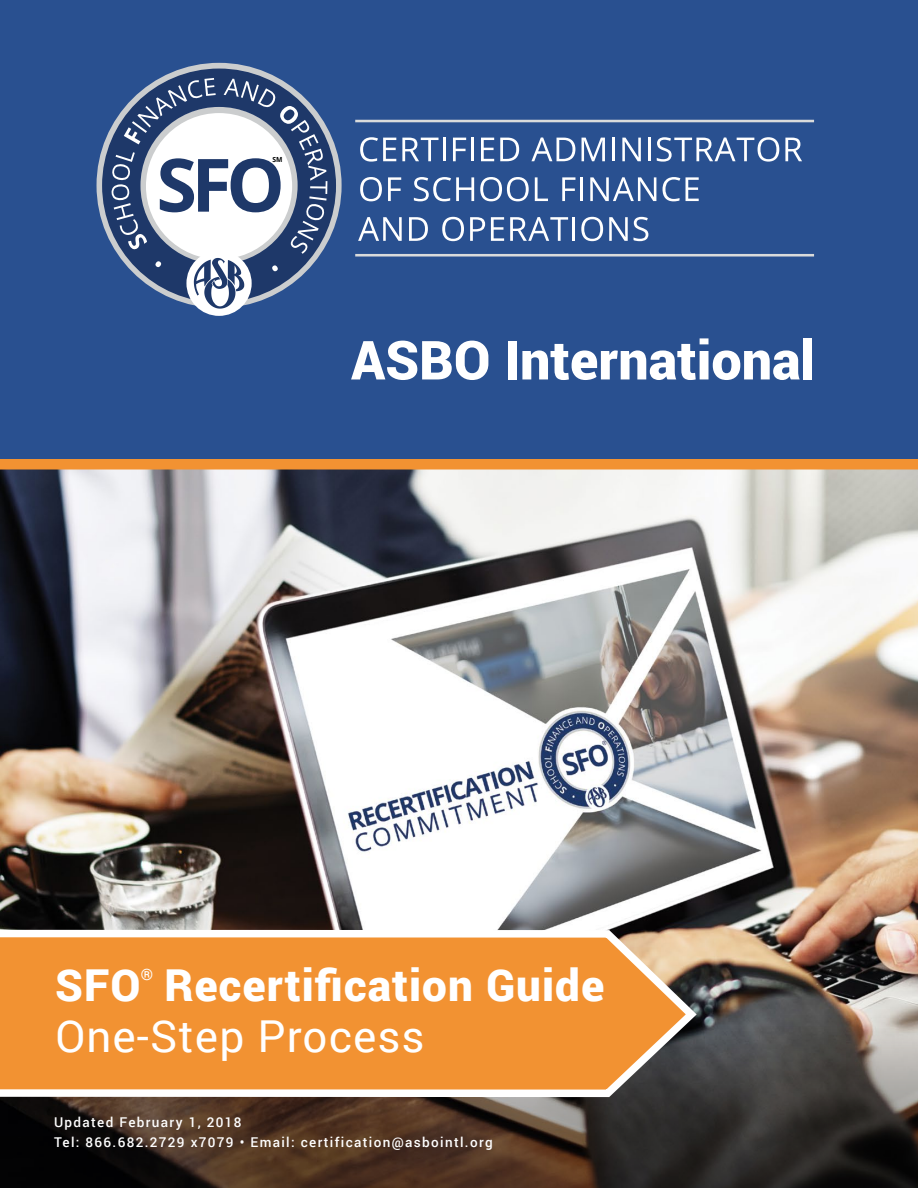
<style>
.page{position:relative;width:918px;height:1188px;background:#fff}
.page>*{position:absolute;margin:0;border:0;box-sizing:border-box;transform-origin:0 0}
.t1{font:900 53.85px "Roboto";color:#fff}
.t2{font:900 43.95px "Roboto";letter-spacing:.025em;color:#fff}
.t3{font:43.95px "Roboto";letter-spacing:.025em;color:#fff}
.t4{font:900 15.75px "Roboto";color:#fff}
.t5{font:500 13.5px/19.5px "Roboto";letter-spacing:.1em;color:#fff}
.t6{font:700 7.05px "Open Sans";color:#000304;scale:.96 1}
</style>
<div class="page">
<img style="left:0;top:470px;width:918px;height:540px">
<svg style="left:0;top:1010px;width:918px;height:178px;background:#3f332c"></svg>
<div style="left:0;top:0;width:918px;height:464px;background:#295090"></div>
<hr style="left:355px;top:120px;width:459px;height:2px;background:#dadbdb">
<hr style="left:355px;top:254px;width:459px;height:3px;background:#dadbdb">
<svg style="left:360px;top:137px;width:36px;height:25px"></svg>
<svg style="left:402px;top:138px;width:37px;height:23px"></svg>
<hr style="left:443px;top:138px;width:3px;height:23px;background:#fff">
<svg style="left:453px;top:138px;width:13px;height:23px"></svg>
<hr style="left:471px;top:138px;width:3px;height:23px;background:#fff">
<svg style="left:481px;top:138px;width:13px;height:23px"></svg>
<svg style="left:500px;top:138px;width:19px;height:23px"></svg>
<svg style="left:531px;top:138px;width:44px;height:23px"></svg>
<svg style="left:582px;top:138px;width:23px;height:23px"></svg>
<hr style="left:612px;top:138px;width:3px;height:23px;background:#fff">
<svg style="left:622px;top:138px;width:19px;height:23px"></svg>
<hr style="left:648px;top:138px;width:3px;height:23px;background:#fff">
<svg style="left:657px;top:137px;width:122px;height:25px"></svg>
<svg style="left:785px;top:138px;width:17px;height:23px"></svg>
<svg style="left:360px;top:177px;width:22px;height:24px"></svg>
<svg style="left:388px;top:177px;width:13px;height:24px"></svg>
<svg style="left:414px;top:177px;width:60px;height:24px"></svg>
<svg style="left:480px;top:177px;width:49px;height:24px"></svg>
<svg style="left:535px;top:177px;width:13px;height:24px"></svg>
<svg style="left:562px;top:177px;width:13px;height:24px"></svg>
<hr style="left:580px;top:177px;width:3px;height:24px;background:#fff">
<svg style="left:590px;top:177px;width:66px;height:24px"></svg>
<svg style="left:663px;top:177px;width:17px;height:24px"></svg>
<svg style="left:686px;top:177px;width:13px;height:24px"></svg>
<svg style="left:358px;top:217px;width:44px;height:24px"></svg>
<svg style="left:409px;top:217px;width:19px;height:24px"></svg>
<svg style="left:442px;top:217px;width:22px;height:24px"></svg>
<svg style="left:470px;top:217px;width:15px;height:24px"></svg>
<svg style="left:491px;top:217px;width:13px;height:24px"></svg>
<svg style="left:510px;top:217px;width:58px;height:24px"></svg>
<hr style="left:573px;top:217px;width:2px;height:24px;background:#fff">
<svg style="left:581px;top:217px;width:22px;height:24px"></svg>
<svg style="left:609px;top:217px;width:19px;height:24px"></svg>
<svg style="left:634px;top:217px;width:14px;height:24px"></svg>
<svg style="left:97px;top:63px;width:245px;height:159px"></svg>
<svg style="left:102px;top:69px;width:234px;height:174px"></svg>
<div style="left:186px;top:251px;width:66px;height:65px;background:#fff;border-radius:50%"></div>
<svg style="left:111px;top:78px;width:216px;height:231px"></svg>
<div style="left:0;top:459px;width:918px;height:11px;background:#f29232"></div>
<svg style="left:0;top:926px;width:702px;height:178px;background:#e19448"></svg>
<p class="t6" style="left:272px;top:155px;width:12px">SM</p>
<h1 class="t1" style="left:351px;top:322px;width:466px">ASBO International</h1>
<h2 class="t2" style="left:55px;top:955px;width:87px">SFO</h2>
<p class="t4" style="left:141px;top:964px;width:14px">®</p>
<h2 class="t2" style="left:164px;top:955px;width:441px">Recertification Guide</h2>
<h2 class="t3" style="left:55px;top:1005px;width:371px">One-Step Process</h2>
<p class="t5" style="left:54px;top:1112px;width:440px">Updated February 1, 2018<br>Tel: 866.682.2729 x7079 • Email: certification@asbointl.org</p>
</div>
